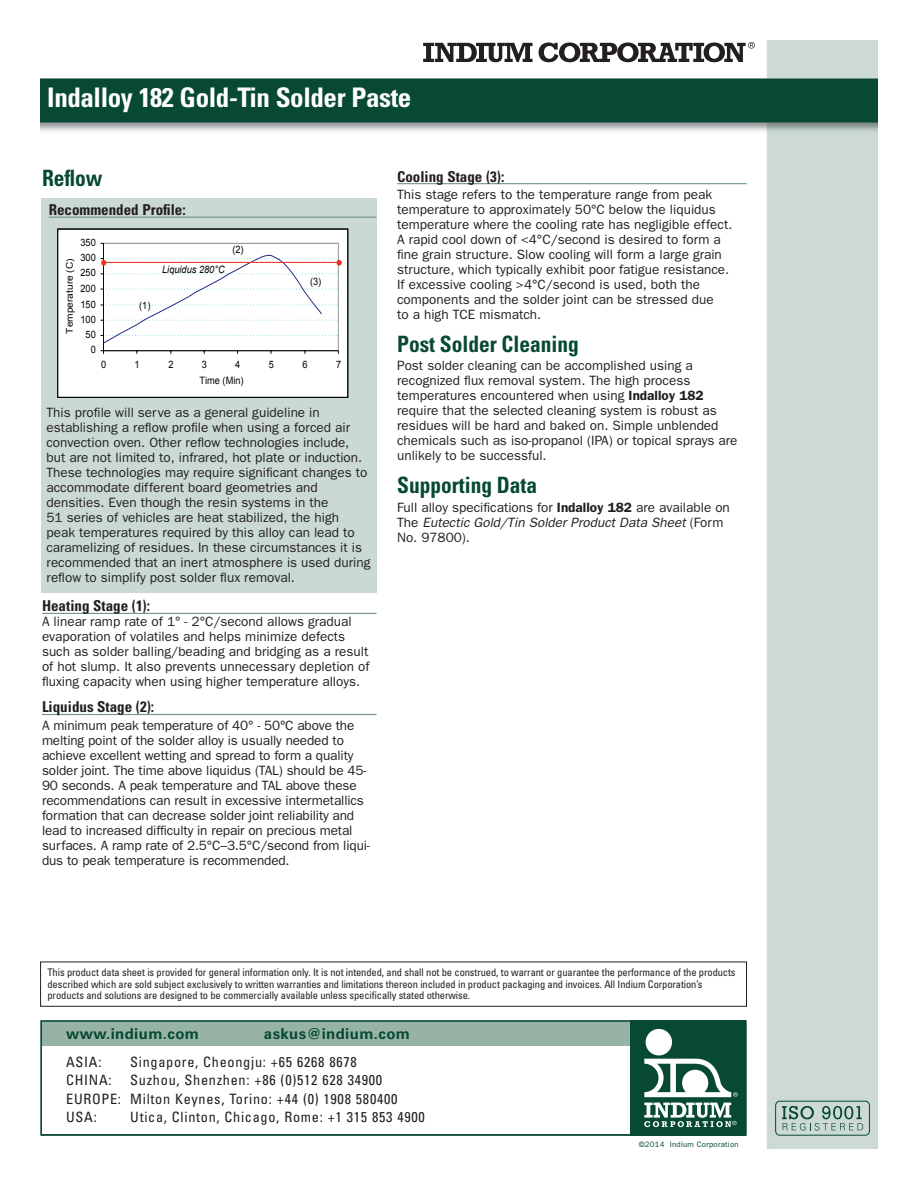
<style>
.page{position:relative;width:918px;height:1188px;background:#fff}
.page>*{position:absolute;margin:0;border:0;box-sizing:border-box;transform-origin:0 0}
.t1{font:700 condensed 27px "Univers LT Std";letter-spacing:-.015em;color:#fff}
.t2{font:700 condensed 22.5px "Univers LT Std";color:#074932;scale:.95 1}
.t3{font:700 condensed 15px "Univers LT Std";color:#231f20}
.t4{font:700 15px "Univers LT Std";letter-spacing:.025em;color:#074932}
.t5{font:condensed 14.25px/18.5px "Univers LT Std";letter-spacing:.05em;color:#231f20}
.t6{font:13.5px/15px "Franklin Gothic";color:#231f20}
.t7{font:condensed 10.5px/11.2px "Univers LT Std";letter-spacing:-.01em;color:#231f20}
.t8{font:10.2px "Arial";color:#040503;scale:.91 1}
.t9{font:10.2px "Arial Italic MS";color:#040503;scale:.91 1}
.t10{font:9.15px "Arial";color:#040503;scale:1.1 1}
.t11{font:7.8px "Franklin Gothic";letter-spacing:.03em;color:#074932}
.s1{font-family:"Arial";font-style:italic}
.s2{font-weight:600}
.s3{font-style:italic}
</style>
<div class="page">
<img style="left:40px;top:40px;width:838px;height:1109px">
<div style="left:42px;top:198px;width:335px;height:395px;background:#cad9d2"></div>
<hr style="left:49px;top:217px;width:327px;height:1px;background:#719585">
<hr style="left:42px;top:613px;width:334px;height:1px;background:#719585">
<hr style="left:42px;top:714px;width:334px;height:1px;background:#719585">
<svg style="left:782px;top:1106px;width:81px;height:24px;background:#9cb7ac"></svg>
<div style="left:775px;top:1101px;width:95px;height:34px;border:1px solid #074932;border-radius:4px"></div>
<svg style="left:423px;top:43px;width:110px;height:19px"></svg>
<svg style="left:539px;top:42px;width:216px;height:20px"></svg>
<div style="left:57px;top:229px;width:291px;height:169px;background:#fff"></div>
<div style="left:58px;top:229px;width:290px;height:168px;border:1px solid #040503"></div>
<svg style="left:100px;top:243px;width:242px;height:111px"></svg>
<hr style="left:397px;top:183px;width:350px;height:1px;background:#719585">
<div style="left:41px;top:1020px;width:666px;height:116px;background:#fff"></div>
<div style="left:41px;top:1020px;width:705px;height:26px;background:#97b3a6"></div>
<div style="left:41px;top:1020px;width:706px;height:116px;border:1px solid #074932"></div>
<div style="left:631px;top:1020px;width:115px;height:116px;background:#074932"></div>
<div style="left:646px;top:1029px;width:26px;height:26px;background:#fff;border-radius:50%"></div>
<svg style="left:644px;top:1059px;width:94px;height:38px"></svg>
<svg style="left:644px;top:1103px;width:93px;height:24px"></svg>
<h1 class="t1" style="left:47px;top:81px;width:366px">Indalloy 182 Gold-Tin Solder Paste</h1>
<h2 class="t2" style="left:42px;top:165px;width:65px">Reflow</h2>
<p class="t3" style="left:49px;top:201px;width:138px">Recommended Profile:</p>
<p class="t8" style="left:80px;top:238px;width:18px">350</p>
<p class="t8" style="left:80px;top:254px;width:18px">300</p>
<p class="t10" style="left:66px;top:334px;width:70px;rotate:-90deg">Temperature (C)</p>
<p class="t8" style="left:80px;top:269px;width:18px">250</p>
<p class="t8" style="left:80px;top:284px;width:18px">200</p>
<p class="t8" style="left:80px;top:300px;width:18px">150</p>
<p class="t8" style="left:80px;top:315px;width:18px">100</p>
<p class="t8" style="left:86px;top:331px;width:13px">50</p>
<p class="t8" style="left:91px;top:346px;width:7px">0</p>
<p class="t8" style="left:139px;top:301px;width:14px">(1)</p>
<p class="t9" style="left:162px;top:265px;width:70px">Liquidus 280<span class="s1">°C</span></p>
<p class="t8" style="left:232px;top:245px;width:14px">(2)</p>
<p class="t8" style="left:310px;top:278px;width:14px">(3)</p>
<p class="t8" style="left:101px;top:360px;width:7px">0</p>
<p class="t8" style="left:135px;top:360px;width:7px">1</p>
<p class="t8" style="left:169px;top:360px;width:7px">2</p>
<p class="t8" style="left:202px;top:360px;width:7px">3</p>
<p class="t8" style="left:235px;top:360px;width:7px">4</p>
<p class="t8" style="left:269px;top:360px;width:7px">5</p>
<p class="t8" style="left:303px;top:360px;width:7px">6</p>
<p class="t8" style="left:336px;top:360px;width:7px">7</p>
<p class="t8" style="left:200px;top:377px;width:50px">Time (Min)</p>
<p class="t6" style="left:46px;top:405px;width:325px">This profile will serve as a general guideline in establishing a reflow profile when using a forced air convection oven. Other reflow technologies include, but are not limited to, infrared, hot plate or induction.<br>These technologies may require significant changes to accommodate different board geometries and densities. Even though the resin systems in the<br>51 series of vehicles are heat stabilized, the high peak temperatures required by this alloy can lead to caramelizing of residues. In these circumstances it is recommended that an inert atmosphere is used during reflow to simplify post solder flux removal.</p>
<p class="t3" style="left:42px;top:597px;width:110px">Heating Stage (1):</p>
<p class="t6" style="left:42px;top:614px;width:329px">A linear ramp rate of 1° - 2°C/second allows gradual evaporation of volatiles and helps minimize defects such as solder balling/beading and bridging as a result of hot slump. It also prevents unnecessary depletion of fluxing capacity when using higher temperature alloys.</p>
<p class="t3" style="left:42px;top:698px;width:114px">Liquidus Stage (2):</p>
<p class="t6" style="left:42px;top:718px;width:329px">A minimum peak temperature of 40° - 50°C above the melting point of the solder alloy is usually needed to achieve excellent wetting and spread to form a quality solder joint. The time above liquidus (TAL) should be 45- 90 seconds. A peak temperature and TAL above these recommendations can result in excessive intermetallics formation that can decrease solder joint reliability and lead to increased difficulty in repair on precious metal surfaces. A ramp rate of 2.5°C–3.5°C/second from liqui&shy;dus to peak temperature is recommended.</p>
<p class="t3" style="left:397px;top:167px;width:109px">Cooling Stage (3):</p>
<p class="t6" style="left:397px;top:187px;width:337px">This stage refers to the temperature range from peak temperature to approximately 50°C below the liquidus temperature where the cooling rate has negligible effect.<br>A rapid cool down of &lt;4°C/second is desired to form a fine grain structure. Slow cooling will form a large grain structure, which typically exhibit poor fatigue resistance.<br>If excessive cooling &gt;4°C/second is used, both the components and the solder joint can be stressed due<br>to a high TCE mismatch.</p>
<h2 class="t2" style="left:397px;top:330px;width:193px">Post Solder Cleaning</h2>
<p class="t6" style="left:397px;top:358px;width:342px">Post solder cleaning can be accomplished using a recognized flux removal system. The high process temperatures encountered when using <span class="s2">Indalloy 182 </span>require that the selected cleaning system is robust as residues will be hard and baked on. Simple unblended chemicals such as iso-propanol (IPA) or topical sprays are unlikely to be successful.</p>
<h2 class="t2" style="left:397px;top:472px;width:149px">Supporting Data</h2>
<p class="t6" style="left:397px;top:499px;width:334px">Full alloy specifications for <span class="s2">Indalloy 182</span> are available on<br>The <span class="s3">Eutectic Gold/Tin Solder Product Data Sheet</span> (Form<br>No. 97800).</p>
<p class="t7" style="left:48px;top:967px;width:690px">This product data sheet is provided for general information only. It is not intended, and shall not be construed, to warrant or guarantee the performance of the products described which are sold subject exclusively to written warranties and limitations thereon included in product packaging and invoices. All Indium Corporation’s products and solutions are designed to be commercially available unless specifically stated otherwise.</p>
<p class="t4" style="left:66px;top:1025px;width:134px">www.indium.com</p>
<p class="t4" style="left:264px;top:1025px;width:148px">askus@indium.com</p>
<p class="t5" style="left:66px;top:1052px;width:37px">ASIA:</p>
<p class="t5" style="left:130px;top:1052px;width:228px">Singapore, Cheongju: +65 6268 8678</p>
<p class="t5" style="left:66px;top:1071px;width:47px">CHINA:</p>
<p class="t5" style="left:66px;top:1071px;width:333px;text-indent:64px">Suzhou, Shenzhen: +86 (0)512 628 34900<br>EUROPE: Milton Keynes, Torino: +44 (0) 1908 580400<br>USA:</p>
<p class="t5" style="left:130px;top:1108px;width:296px">Utica, Clinton, Chicago, Rome: +1 315 853 4900</p>
<p class="t11" style="left:639px;top:1140px;width:102px">©2014 Indium Corporation</p>
</div>
